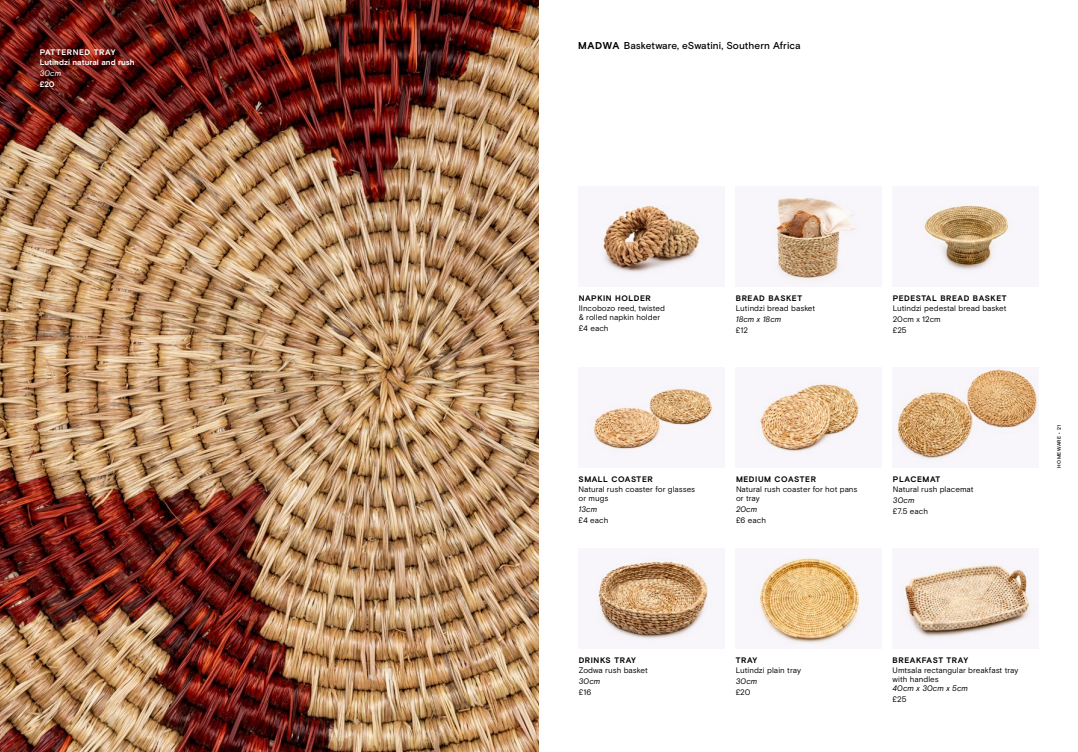
<style>
.page{position:relative;width:1078px;height:752px;background:#fff}
.page>*{position:absolute;margin:0;border:0;box-sizing:border-box;transform-origin:0 0}
.t1{font:500 10px "Basis Grotesque";letter-spacing:.005em;color:#000}
.t2{font:8px/9px "Basis Grotesque";color:#000}
.t3{font:700 8px "Basis Grotesque";letter-spacing:.065em;color:#000}
.t4{font:italic 8px "Basis Grotesque";letter-spacing:.005em;color:#000}
.t5{font:700 8px/10.7px "Basis Grotesque";letter-spacing:.005em;color:#fff}
.t6{font:italic 8px "Basis Grotesque";color:#fff}
.t7{font:500 5px "Basis Grotesque";letter-spacing:.065em;color:#000}
.s1{font-weight:700}
</style>
<div class="page">
<img style="left:0;top:0;width:539px;height:751px">
<img style="left:587px;top:386px;width:126px;height:68px">
<img style="left:596px;top:557px;width:117px;height:87px">
<img style="left:900px;top:559px;width:136px;height:81px">
<img style="left:597px;top:205px;width:106px;height:70px">
<img style="left:920px;top:205px;width:96px;height:68px">
<img style="left:754px;top:376px;width:106px;height:78px">
<img style="left:772px;top:195px;width:88px;height:88px">
<img style="left:753px;top:557px;width:107px;height:88px">
<img style="left:892px;top:367px;width:146px;height:96px">
<p class="t5" style="left:40px;top:46px;width:96px">PATTERNED TRAY<br>Lutindzi natural and rush</p>
<p class="t6" style="left:40px;top:68px;width:23px">30cm</p>
<p class="t5" style="left:40px;top:78px;width:16px">£20</p>
<p class="t1" style="left:578px;top:40px;width:224px"><span class="s1">MADWA</span> Basketware, eSwatini, Southern Africa</p>
<p class="t3" style="left:578px;top:293px;width:73px">NAPKIN HOLDER</p>
<p class="t2" style="left:578px;top:304px;width:88px">IIncobozo reed, twisted &amp; rolled napkin holder</p>
<p class="t2" style="left:578px;top:323px;width:31px">£4 each</p>
<p class="t3" style="left:735px;top:293px;width:68px">BREAD BASKET</p>
<p class="t2" style="left:735px;top:304px;width:81px">Lutindzi bread basket</p>
<p class="t4" style="left:735px;top:314px;width:47px">18cm x 18cm</p>
<p class="t2" style="left:735px;top:325px;width:14px">£12</p>
<p class="t3" style="left:892px;top:293px;width:115px">PEDESTAL BREAD BASKET</p>
<p class="t2" style="left:892px;top:303px;width:115px;line-height:10.7px">Lutindzi pedestal bread basket<br>20cm x 12cm<br>£25</p>
<p class="t3" style="left:578px;top:474px;width:76px">SMALL COASTER</p>
<p class="t2" style="left:578px;top:484px;width:118px">Natural rush coaster for glasses or mugs</p>
<p class="t4" style="left:578px;top:504px;width:20px">13cm</p>
<p class="t2" style="left:578px;top:515px;width:31px">£4 each</p>
<p class="t3" style="left:735px;top:474px;width:81px">MEDIUM COASTER</p>
<p class="t2" style="left:735px;top:484px;width:123px">Natural rush coaster for hot pans or tray</p>
<p class="t4" style="left:735px;top:504px;width:23px">20cm</p>
<p class="t2" style="left:735px;top:515px;width:31px">£6 each</p>
<p class="t3" style="left:892px;top:474px;width:49px">PLACEMAT</p>
<p class="t2" style="left:892px;top:484px;width:82px">Natural rush placemat</p>
<p class="t4" style="left:892px;top:495px;width:23px">30cm</p>
<p class="t2" style="left:892px;top:506px;width:36px">£7.5 each</p>
<p class="t7" style="left:1055px;top:467px;width:44px;rotate:-90deg">HOMEWARE • 21</p>
<p class="t3" style="left:578px;top:654px;width:59px">DRINKS TRAY</p>
<p class="t2" style="left:578px;top:665px;width:71px">Zodwa rush basket</p>
<p class="t4" style="left:578px;top:676px;width:23px">30cm</p>
<p class="t2" style="left:578px;top:687px;width:14px">£16</p>
<p class="t3" style="left:735px;top:654px;width:23px">TRAY</p>
<p class="t2" style="left:735px;top:665px;width:67px">Lutindzi plain tray</p>
<p class="t4" style="left:735px;top:676px;width:23px">30cm</p>
<p class="t2" style="left:735px;top:687px;width:16px">£20</p>
<p class="t3" style="left:892px;top:654px;width:77px">BREAKFAST TRAY</p>
<p class="t2" style="left:892px;top:665px;width:127px">Umtsala rectangular breakfast tray with handles</p>
<p class="t4" style="left:892px;top:683px;width:77px">40cm x 30cm x 5cm</p>
<p class="t2" style="left:892px;top:694px;width:15px">£25</p>
</div>
